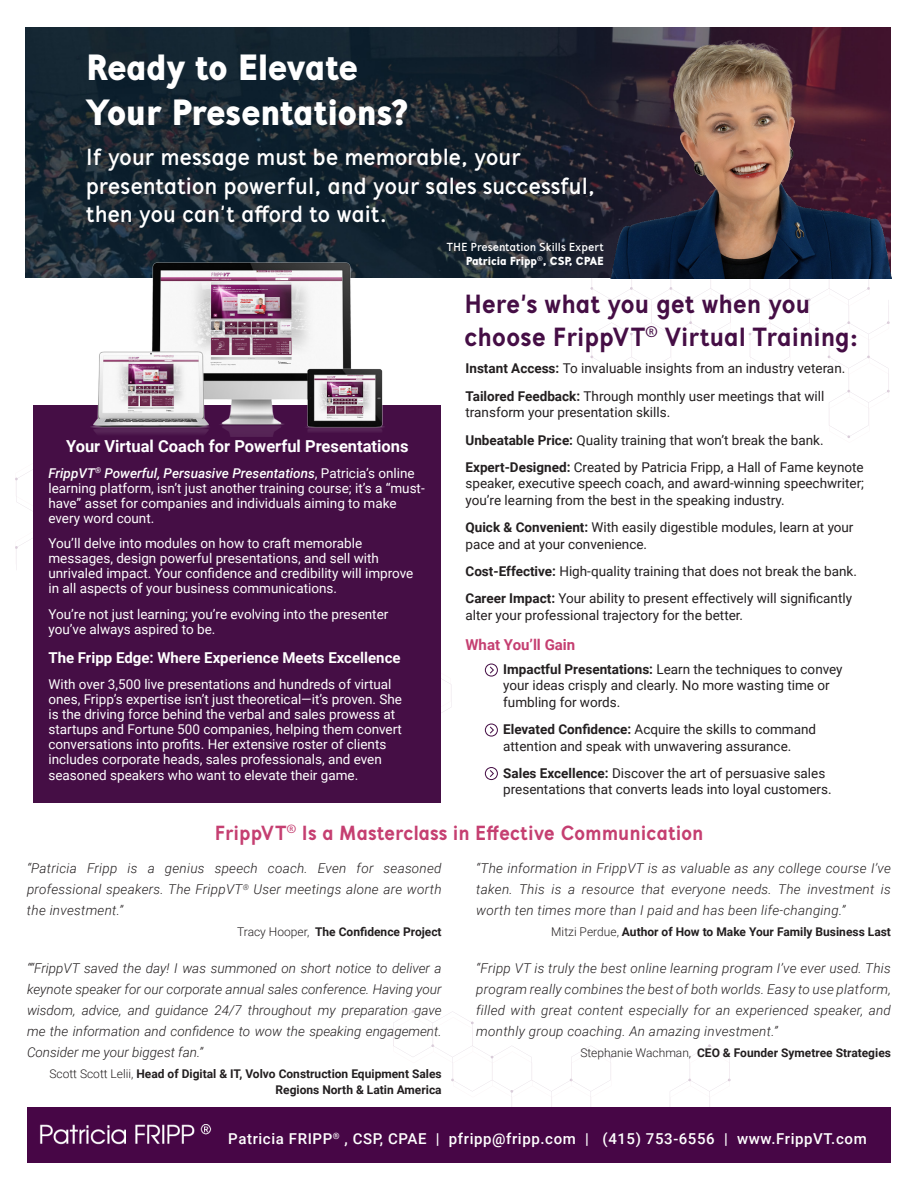
<style>
.page{position:relative;width:918px;height:1188px;background:#fff}
.page>*{position:absolute;margin:0;border:0;box-sizing:border-box;transform-origin:0 0}
.t1{font:900 37.5px/45px "Mucho Sans";letter-spacing:-.015em;color:#fff}
.t2{font:800 27px/32.4px "Mucho Sans";letter-spacing:-.01em;color:#450e45}
.t3{font:700 24px/28.8px "Mucho Sans";letter-spacing:-.01em;color:#fff}
.t4{font:800 21px "Mucho Sans";color:#c53f71}
.t5{font:700 16.5px "Roboto";color:#fff}
.t6{font:500 15px "Roboto";letter-spacing:.04em;color:#fff}
.t7{font:700 15px "Roboto";color:#fff}
.t8{font:700 15px "Roboto";color:#c53f71}
.t9{font:13.5px/16.5px "Roboto";color:#231f20}
.t10{font:13.5px/15px "Roboto";color:#fff}
.t11{font:italic 300 13.5px/21px "Roboto";letter-spacing:.02em;color:#231f20;text-align:justify}
.t12{font:700 12px/16.5px "Roboto";color:#231f20;text-align:right}
.t13{font:700 12px/14.4px "Mucho Sans";color:#fff;text-align:right}
.s1{font-weight:900}
.s2{font-weight:700}
.s3{font-weight:500;font-style:italic}
.s4{font-weight:300}
</style>
<div class="page">
<div style="left:27px;top:1107px;width:864px;height:55px;background:#470646"></div>
<img style="left:40px;top:1124px;width:172px;height:21px">
<svg style="left:590px;top:278px;width:299px;height:148px"></svg>
<img style="left:26px;top:27px;width:584px;height:251px">
<img style="left:610px;top:27px;width:282px;height:251px">
<svg style="left:393px;top:1010px;width:338px;height:97px"></svg>
<svg style="left:485px;top:664px;width:13px;height:13px"></svg>
<svg style="left:485px;top:724px;width:13px;height:13px"></svg>
<svg style="left:485px;top:767px;width:13px;height:13px"></svg>
<div style="left:34px;top:406px;width:407px;height:397px;background:#450e45"></div>
<img style="left:90px;top:261px;width:295px;height:176px">
<h1 class="t1" style="left:86px;top:44px;width:324px">Ready to Elevate<br>Your Presentations?</h1>
<h3 class="t3" style="left:86px;top:142px;width:511px">If your message must be memorable, your presentation powerful, and your sales successful, then you can’t afford to wait.</h3>
<p class="t13" style="left:447px;top:240px;width:158px">THE Presentation Skills Expert<br><span class="s1">Patricia Fripp</span><sup>®</sup><span class="s1">, CSP, CPAE</span></p>
<h2 class="t2" style="left:464px;top:288px;width:396px">Here’s what you get when you choose FrippVT<sup>®</sup> Virtual Training:</h2>
<p class="t9" style="left:466px;top:354px;width:381px;line-height:27.3px"><span class="s2">Instant Access:</span> To invaluable insights from an industry veteran.<br><span class="s2">Tailored Feedback:</span> Through monthly user meetings that will</p>
<p class="t9" style="left:466px;top:398px;width:400px;line-height:27.3px">transform your presentation skills.<br><span class="s2">Unbeatable Price:</span> Quality training that won’t break the bank.<br><span class="s2">Expert-Designed:</span> Created by Patricia Fripp, a Hall of Fame keynote</p>
<p class="t9" style="left:466px;top:475px;width:400px">speaker, executive speech coach, and award-winning speechwriter; you’re learning from the best in the speaking industry.</p>
<p class="t9" style="left:466px;top:519px;width:390px"><span class="s2">Quick &amp; Convenient:</span> With easily digestible modules, learn at your pace and at your convenience.</p>
<p class="t9" style="left:466px;top:557px;width:393px;line-height:27.3px"><span class="s2">Cost-Effective:</span> High-quality training that does not break the bank.<br><span class="s2">Career Impact:</span> Your ability to present effectively will significantly</p>
<p class="t9" style="left:466px;top:606px;width:279px">alter your professional trajectory for the better.</p>
<p class="t8" style="left:466px;top:634px;width:111px">What You’ll Gain</p>
<p class="t9" style="left:503px;top:660px;width:341px"><span class="s2">Impactful Presentations:</span> Learn the techniques to convey your ideas crisply and clearly. No more wasting time or fumbling for words.</p>
<p class="t9" style="left:503px;top:721px;width:314px"><span class="s2">Elevated Confidence:</span> Acquire the skills to command attention and speak with unwavering assurance.</p>
<p class="t9" style="left:503px;top:764px;width:330px"><span class="s2">Sales Excellence:</span> Discover the art of persuasive sales presentations that converts leads into loyal customers.</p>
<h3 class="t4" style="left:214px;top:821px;width:491px">FrippVT<sup>®</sup> Is a Masterclass in Effective Communication</h3>
<p class="t5" style="left:66px;top:434px;width:344px">Your Virtual Coach for Powerful Presentations</p>
<p class="t10" style="left:48px;top:465px;width:378px"><span class="s3">FrippVT</span><sup>®</sup> <span class="s3">Powerful, Persuasive Presentations</span>, Patricia’s online learning platform, isn’t just another training course; it’s a “must&shy;have” asset for companies and individuals aiming to make every word count.</p>
<p class="t10" style="left:48px;top:536px;width:366px">You’ll delve into modules on how to craft memorable messages, design powerful presentations, and sell with unrivaled impact. Your confidence and credibility will improve in all aspects of your business communications.</p>
<p class="t10" style="left:48px;top:606px;width:342px">You’re not just learning; you’re evolving into the presenter you’ve always aspired to be.</p>
<p class="t7" style="left:48px;top:647px;width:354px">The Fripp Edge: Where Experience Meets Excellence</p>
<p class="t10" style="left:48px;top:676px;width:355px">With over 3,500 live presentations and hundreds of virtual ones, Fripp’s expertise isn’t just theoretical—it’s proven. She is the driving force behind the verbal and sales prowess at startups and Fortune 500 companies, helping them convert conversations into profits. Her extensive roster of clients includes corporate heads, sales professionals, and even</p>
<p class="t10" style="left:48px;top:768px;width:311px">seasoned speakers who want to elevate their game.</p>
<p class="t11" style="left:27px;top:857px;width:416px">“Patricia Fripp is a genius speech coach. Even for seasoned professional speakers. The FrippVT<sup>®</sup> User meetings alone are worth the investment.”</p>
<p class="t12" style="left:237px;top:923px;width:206px"><span class="s4">Tracy Hooper,</span> The Confidence Project</p>
<p class="t11" style="left:27px;top:957px;width:416px">““FrippVT saved the day! I was summoned on short notice to deliver a keynote speaker for our corporate annual sales conference. Having your wisdom, advice, and guidance 24/7 throughout my preparation gave me the information and confidence to wow the speaking engagement.<br>Consider me your biggest fan.”</p>
<p class="t12" style="left:49px;top:1065px;width:394px"><span class="s4">Scott Scott Lelii,</span> Head of Digital &amp; IT, Volvo Construction Equipment Sales<br>Regions North &amp; Latin America</p>
<p class="t11" style="left:476px;top:857px;width:416px">“The information in FrippVT is as valuable as any college course I’ve taken. This is a resource that everyone needs. The investment is worth ten times more than I paid and has been life-changing.”</p>
<p class="t12" style="left:551px;top:923px;width:341px"><span class="s4">Mitzi Perdue,</span> Author of How to Make Your Family Business Last</p>
<p class="t11" style="left:476px;top:957px;width:416px">“Fripp VT is truly the best online learning program I’ve ever used. This program really combines the best of both worlds. Easy to use platform, filled with great content especially for an experienced speaker, and monthly group coaching. An amazing investment.”</p>
<p class="t12" style="left:580px;top:1044px;width:312px"><span class="s4">Stephanie Wachman,</span> CEO &amp; Founder Symetree Strategies</p>
<p class="t6" style="left:228px;top:1128px;width:640px">Patricia FRIPP<sup>®</sup> , CSP, CPAE | pfripp@fripp.com | (415) 753-6556 | www.FrippVT.com</p>
</div>
